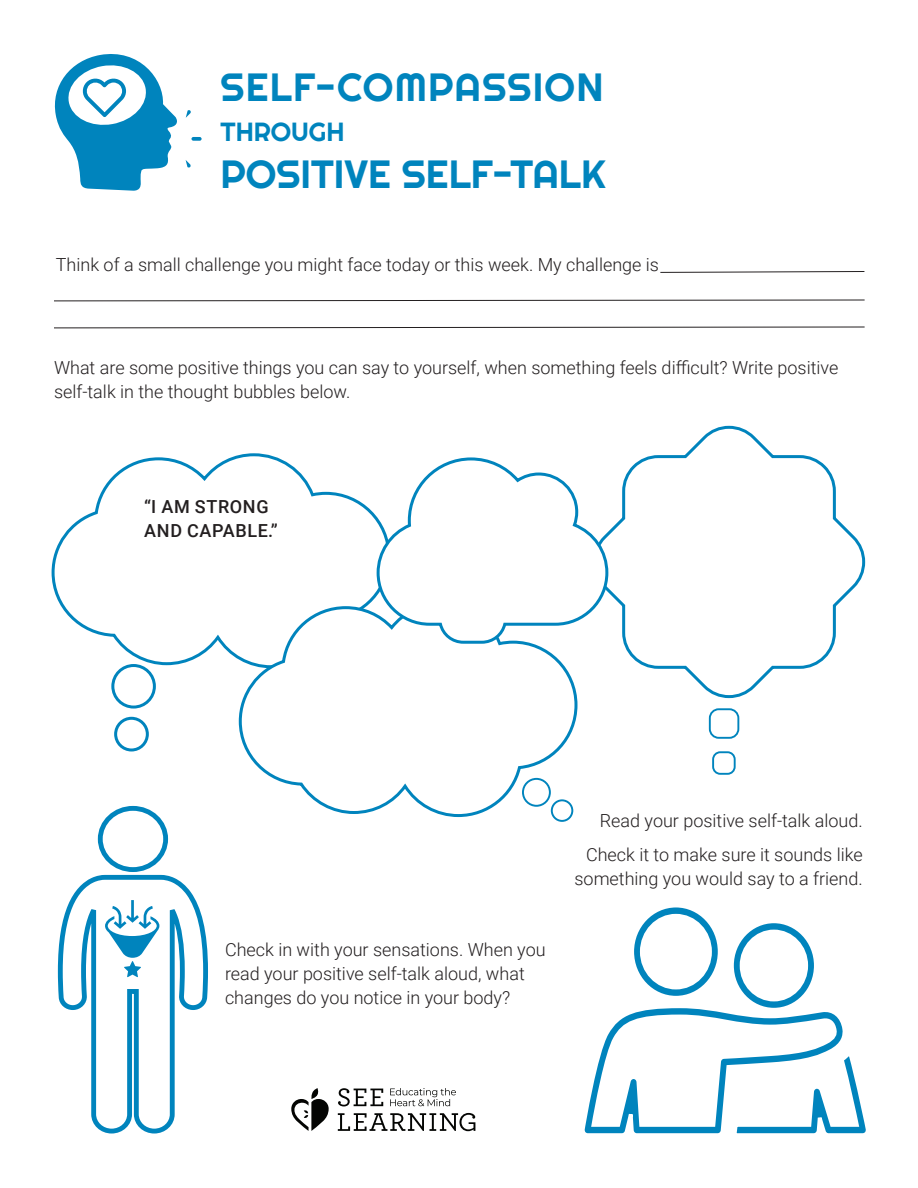
<style>
.page{position:relative;width:918px;height:1188px;background:#fff}
.page>*{position:absolute;margin:0;border:0;box-sizing:border-box;transform-origin:0 0}
.t1{font:39.3px "Righteous";color:#0084bd}
.t2{font:39.3px "Righteous";letter-spacing:.03em;color:#0084bd}
.t3{font:26.25px "Righteous";color:#0084bd}
.t4{font:300 18px/24px "Roboto";color:#231f20}
.t5{font:500 18px/24px "Roboto";letter-spacing:.035em;color:#231f20}
</style>
<div class="page">
<svg style="left:51px;top:453px;width:324px;height:217px"></svg>
<div style="left:113px;top:666px;width:41px;height:41px;background:#fff;border-radius:50%"></div>
<div style="left:111px;top:664px;width:45px;height:45px;border:3px solid #0084bd;border-radius:50%"></div>
<div style="left:114px;top:717px;width:35px;height:35px;border:3px solid #0084bd;border-radius:50%"></div>
<svg style="left:390px;top:1088px;width:66px;height:18px"></svg>
<svg style="left:338px;top:1088px;width:45px;height:18px"></svg>
<svg style="left:338px;top:1113px;width:137px;height:18px"></svg>
<svg style="left:291px;top:1088px;width:38px;height:43px"></svg>
<svg style="left:237px;top:601px;width:341px;height:218px"></svg>
<div style="left:523px;top:779px;width:27px;height:27px;background:#fff;border-radius:50%"></div>
<div style="left:522px;top:778px;width:29px;height:29px;border:2px solid #0084bd;border-radius:50%"></div>
<div style="left:552px;top:800px;width:20px;height:21px;background:#fff;border-radius:50%"></div>
<div style="left:551px;top:799px;width:22px;height:23px;border:2px solid #0084bd;border-radius:50%"></div>
<svg style="left:610px;top:425px;width:256px;height:274px"></svg>
<div style="left:709px;top:708px;width:30px;height:31px;border:2px solid #0084bd;border-radius:9px"></div>
<div style="left:712px;top:751px;width:24px;height:24px;border:2px solid #0084bd;border-radius:7px"></div>
<svg style="left:375px;top:457px;width:235px;height:188px"></svg>
<svg style="left:54px;top:327px;width:811px;height:1px"></svg>
<svg style="left:54px;top:300px;width:811px;height:1px"></svg>
<svg style="left:660px;top:271px;width:205px;height:2px"></svg>
<svg style="left:57px;top:805px;width:151px;height:329px"></svg>
<svg style="left:105px;top:900px;width:54px;height:77px"></svg>
<svg style="left:54px;top:54px;width:123px;height:137px"></svg>
<svg style="left:584px;top:907px;width:282px;height:227px"></svg>
<svg style="left:191px;top:137px;width:11px;height:4px"></svg>
<svg style="left:186px;top:110px;width:5px;height:8px"></svg>
<svg style="left:186px;top:160px;width:5px;height:8px"></svg>
<p class="t2" style="left:220px;top:63px;width:385px">SELF-COMPASSION</p>
<p class="t3" style="left:220px;top:115px;width:126px">THROUGH</p>
<p class="t1" style="left:220px;top:149px;width:387px">POSITIVE SELF-TALK</p>
<p class="t4" style="left:56px;top:252px;width:605px">Think of a small challenge you might face today or this week. My challenge is</p>
<p class="t4" style="left:54px;top:355px;width:786px">What are some positive things you can say to yourself, when something feels difficult? Write positive self-talk in the thought bubbles below.</p>
<p class="t5" style="left:144px;top:494px;width:135px">“I AM STRONG<br>AND CAPABLE.”</p>
<p class="t4" style="left:225px;top:936px;width:322px">Check in with your sensations. When you</p>
<p class="t4" style="left:225px;top:960px;width:301px">read your positive self-talk aloud, what</p>
<p class="t4" style="left:225px;top:984px;width:287px">changes do you notice in your body?</p>
<p class="t4" style="left:600px;top:807px;width:264px">Read your positive self-talk aloud.</p>
<p class="t4" style="left:575px;top:842px;width:290px;text-align:right">Check it to make sure it sounds like something you would say to a friend.</p>
</div>
